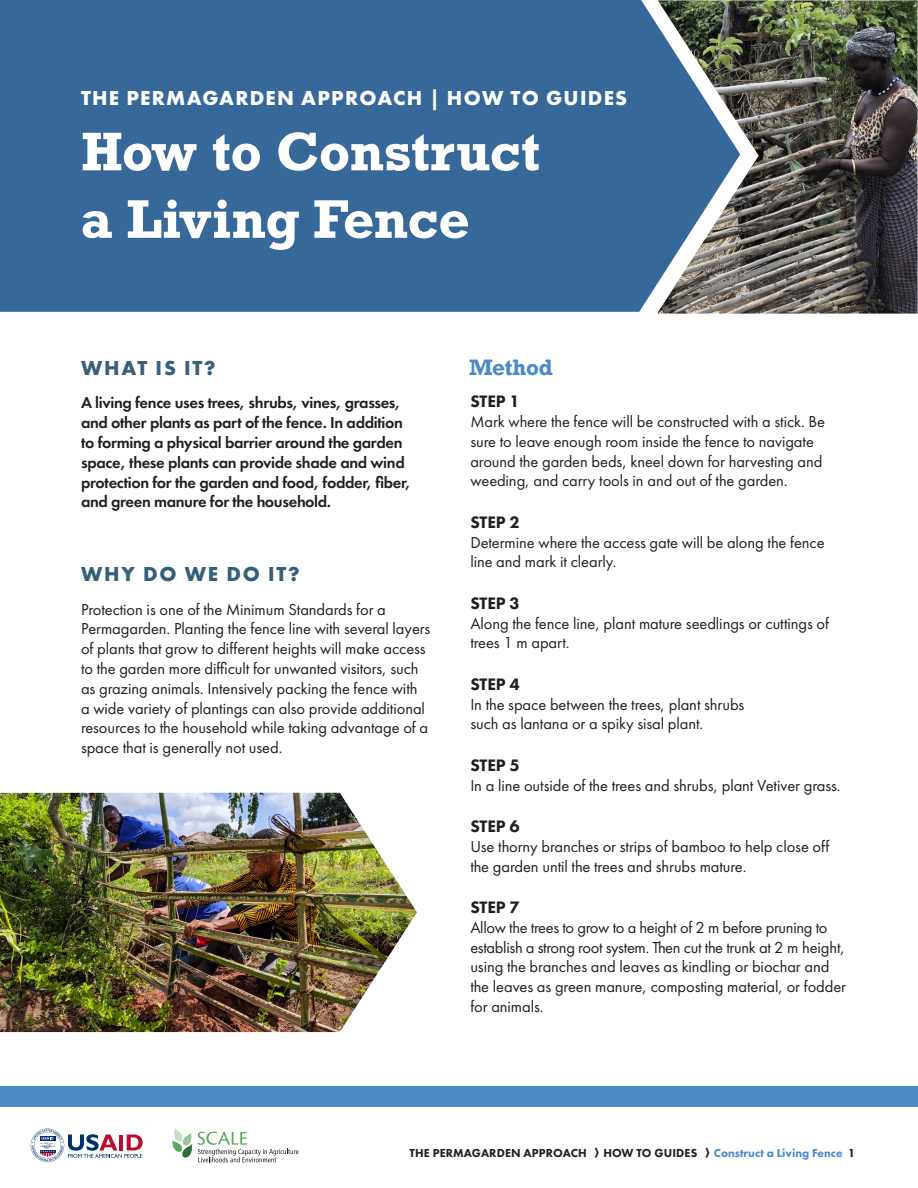
<style>
.page{position:relative;width:918px;height:1188px;background:#fff}
.page>*{position:absolute;margin:0;border:0;box-sizing:border-box;transform-origin:0 0}
.t1{font:700 51px/67.5px "Rockwell";letter-spacing:-.01em;color:#fff}
.t2{font:700 21px "Futura PT";letter-spacing:.06em;color:#fff}
.t3{font:700 21px "Futura PT";letter-spacing:.085em;color:#325f7a}
.t4{font:700 21px "Futura PT";letter-spacing:.085em;color:#38607a}
.t5{font:700 21px "Rockwell";letter-spacing:-.01em;color:#4a8ac7}
.t6{font:800 17.25px "Futura PT";letter-spacing:-.01em;color:#231f20}
.Body{font:16.5px/19.8px "Futura PT";letter-spacing:-.005em;color:#231f20}
.Intro_Text{font:600 16.5px/19.8px "Futura PT";letter-spacing:-.02em;color:#231f20}
.t7{font:800 12px "Futura PT";letter-spacing:.01em;color:#231f20}
.t8{font:800 12px "Futura PT";color:#4a8ac7}
.s1{color:#231f20}
</style>
<div class="page">
<div style="left:0;top:0;width:658px;height:312px;background:#366899"></div>
<img style="left:658px;top:0;width:260px;height:314px">
<img style="left:0;top:793px;width:417px;height:239px">
<div style="left:0;top:1087px;width:918px;height:20px;background:#4a8ac7"></div>
<svg style="left:31px;top:1129px;width:112px;height:33px"></svg>
<svg style="left:198px;top:1132px;width:101px;height:30px"></svg>
<svg style="left:172px;top:1128px;width:20px;height:30px"></svg>
<p class="t2" style="left:81px;top:84px;width:548px">THE PERMAGARDEN APPROACH | HOW TO GUIDES</p>
<p class="t1" style="left:81px;top:117px;width:461px">How to Construct a Living Fence</p>
<h1 class="t4" style="left:81px;top:355px;width:136px">WHAT IS IT?</h1>
<p class="Intro_Text" style="left:81px;top:393px;width:331px">A living fence uses trees, shrubs, vines, grasses, and other plants as part of the fence. In addition to forming a physical barrier around the garden space, these plants can provide shade and wind protection for the garden and food, fodder, fiber, and green manure for the household.</p>
<h1 class="t3" style="left:81px;top:561px;width:220px">WHY DO WE DO IT?</h1>
<p class="Body" style="left:81px;top:599px;width:351px">Protection is one of the Minimum Standards for a Permagarden. Planting the fence line with several layers of plants that grow to different heights will make access to the garden more difficult for unwanted visitors, such as grazing animals. Intensively packing the fence with a wide variety of plantings can also provide additional resources to the household while taking advantage of a space that is generally not used.</p>
<h3 class="t5" style="left:469px;top:354px;width:85px">Method</h3>
<h2 class="t6" style="left:470px;top:391px;width:51px">STEP 1</h2>
<p class="Body" style="left:470px;top:411px;width:356px">Mark where the fence will be constructed with a stick. Be sure to leave enough room inside the fence to navigate around the garden beds, kneel down for harvesting and weeding, and carry tools in and out of the garden.</p>
<h2 class="t6" style="left:470px;top:511px;width:51px">STEP 2</h2>
<p class="Body" style="left:470px;top:532px;width:356px">Determine where the access gate will be along the fence line and mark it clearly.</p>
<h2 class="t6" style="left:470px;top:592px;width:51px">STEP 3</h2>
<p class="Body" style="left:470px;top:613px;width:360px">Along the fence line, plant mature seedlings or cuttings of trees 1 m apart.</p>
<h2 class="t6" style="left:470px;top:673px;width:51px">STEP 4</h2>
<p class="Body" style="left:470px;top:694px;width:276px">In the space between the trees, plant shrubs such as lantana or a spiky sisal plant.</p>
<h2 class="t6" style="left:470px;top:754px;width:51px">STEP 5</h2>
<p class="Body" style="left:470px;top:775px;width:372px">In a line outside of the trees and shrubs, plant Vetiver grass.</p>
<h2 class="t6" style="left:470px;top:815px;width:51px">STEP 6</h2>
<p class="Body" style="left:470px;top:836px;width:361px">Use thorny branches or strips of bamboo to help close off the garden until the trees and shrubs mature.</p>
<h2 class="t6" style="left:470px;top:896px;width:51px">STEP 7</h2>
<p class="Body" style="left:470px;top:917px;width:377px">Allow the trees to grow to a height of 2 m before pruning to establish a strong root system. Then cut the trunk at 2 m height, using the branches and leaves as kindling or biochar and the leaves as green manure, composting material, or fodder for animals.</p>
<p class="t7" style="left:409px;top:1146px;width:179px">THE PERMAGARDEN APPROACH</p>
<p class="t7" style="left:603px;top:1146px;width:96px">HOW TO GUIDES</p>
<p class="t8" style="left:714px;top:1146px;width:143px">Construct a Living Fence <span class="s1">1</span></p>
</div>
